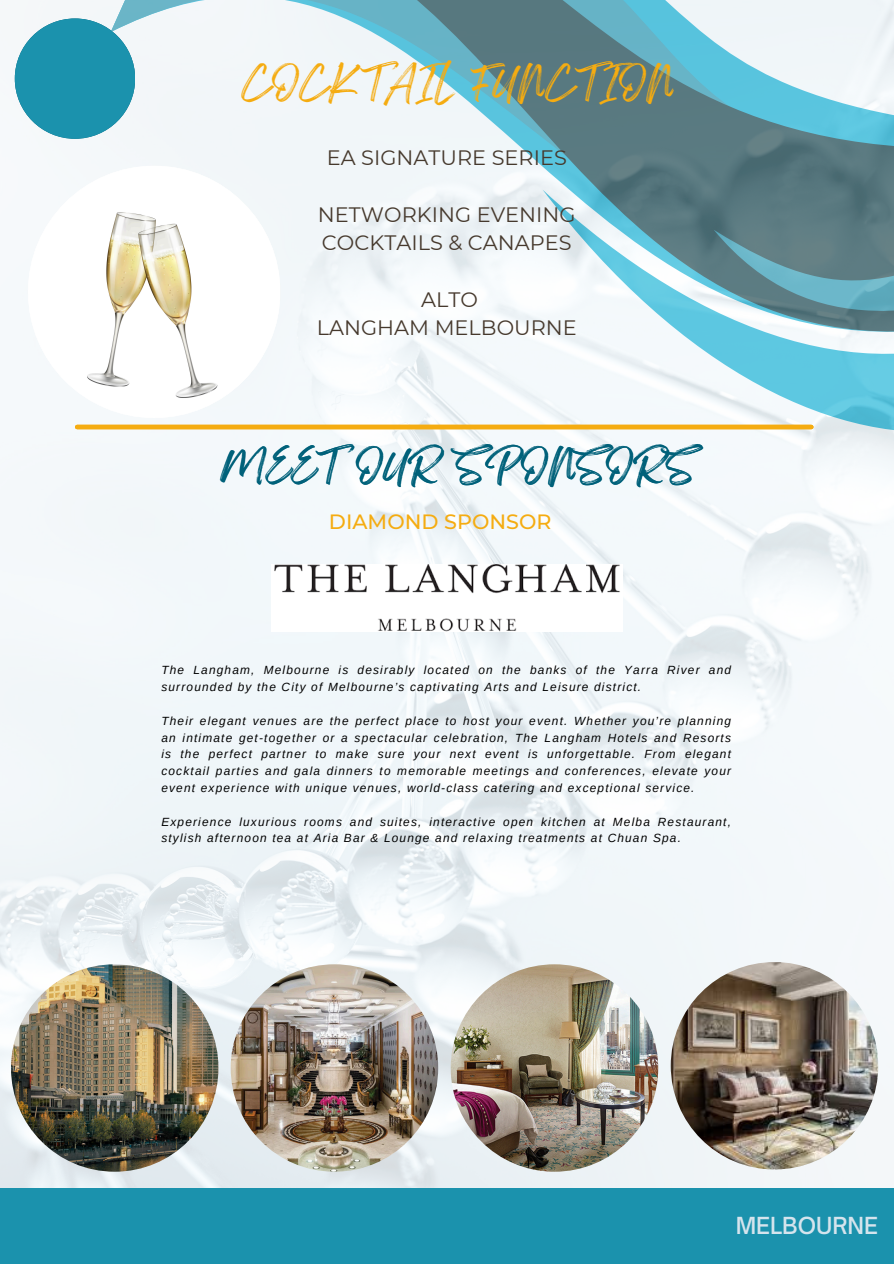
<style>
.page{position:relative;width:894px;height:1264px;background:#fff}
.page>*{position:absolute;margin:0;border:0;box-sizing:border-box;transform-origin:0 0}
.t1{font:37.5px "Feeling Passionate";color:#f5ac11}
.t2{font:37.5px "Feeling Passionate";color:#00617a}
.t3{font:500 22.5px "Open Sauce One";color:#d5e4ed}
.t4{font:20.85px/28.3px "Montserrat";color:#46392d}
.t5{font:500 20.7px "Montserrat";color:#f5ac11}
.t6{font:italic 11.85px/16.8px "Arimo";letter-spacing:.1em;color:#000}
</style>
<div class="page">
<img style="left:0;top:0;width:893px;height:1188px">
<img style="left:28px;top:166px;width:252px;height:252px;border-radius:50%">
<div style="left:15px;top:18px;width:120px;height:121px;background:#1b92ad;border-radius:50%"></div>
<hr style="left:77px;top:425px;width:734px;height:4px;background:#f5ac11">
<div style="left:0;top:1188px;width:893px;height:75px;background:#1b92ad"></div>
<img style="left:11px;top:964px;width:207px;height:207px;border-radius:50%">
<img style="left:231px;top:964px;width:207px;height:207px;border-radius:50%">
<img style="left:450px;top:964px;width:208px;height:207px;border-radius:50%">
<img style="left:670px;top:962px;width:208px;height:207px;border-radius:50%">
<img style="left:271px;top:565px;width:351px;height:66px">
<p class="t1" style="left:242px;top:52px;width:433px">COCKTAIL FUNCTION</p>
<p class="t4" style="left:326px;top:143px;width:241px">EA SIGNATURE SERIES</p>
<p class="t4" style="left:318px;top:200px;width:259px">NETWORKING EVENING<br>COCKTAILS &amp; CANAPES</p>
<h1 class="t4" style="left:316px;top:285px;width:261px;text-align:center">ALTO<br>LANGHAM MELBOURNE</h1>
<p class="t2" style="left:220px;top:436px;width:477px">MEET OUR SPONSORS</p>
<p class="t5" style="left:329px;top:509px;width:224px">DIAMOND SPONSOR</p>
<p class="t6" style="left:161px;top:662px;width:571px">The Langham, Melbourne is desirably located on the banks of the Yarra River and surrounded by the City of Melbourne’s captivating Arts and Leisure district.</p>
<p class="t6" style="left:161px;top:712px;width:571px;text-align:justify">Their elegant venues are the perfect place to host your event. Whether you’re planning an intimate get-together or a spectacular celebration, The Langham Hotels and Resorts is the perfect partner to make sure your next event is unforgettable. From elegant cocktail parties and gala dinners to memorable meetings and conferences, elevate your event experience with unique venues, world-class catering and exceptional service.</p>
<p class="t6" style="left:161px;top:813px;width:571px">Experience luxurious rooms and suites, interactive open kitchen at Melba Restaurant, stylish afternoon tea at Aria Bar &amp; Lounge and relaxing treatments at Chuan Spa.</p>
<p class="t3" style="left:735px;top:1211px;width:144px">MELBOURNE</p>
<h3 class="t3" style="left:757px;top:1211px;width:95px">SYDNEY</h3>
</div>
